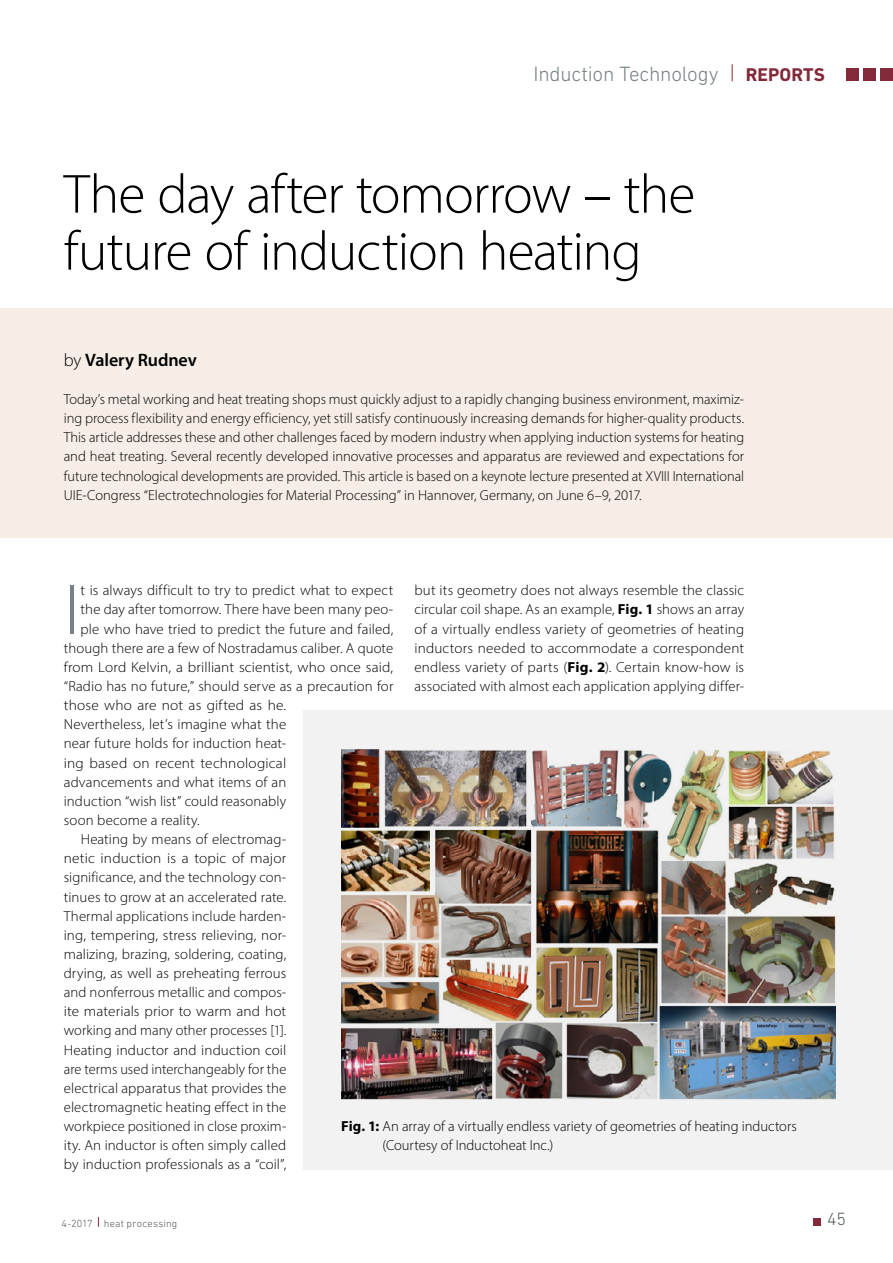
<style>
.page{position:relative;width:893px;height:1263px;background:#fff}
.page>*{position:absolute;margin:0;border:0;box-sizing:border-box;transform-origin:0 0}
.T_Fliesstext_Initial{font:300 71.4px "Myriad Pro";color:#778186}
.T_HL_Fachbericht{font:300 55.5px/57px "Myriad Pro";letter-spacing:-.02em;color:#000}
.t1{font:300 21px "DIN Next LT Pro";letter-spacing:-.01em;color:#778186}
.t2{font:700 18.75px "DIN Next LT Pro";letter-spacing:.005em;color:#822a3a}
.T_Autor_vor_Abstract{font:600 18px "Myriad Pro";letter-spacing:-.005em;color:#000}
.t3{font:300 18px "DIN Next LT Pro";color:#575e62}
.T_Fliesstext_Einzug{font:300 14.55px/19.2px "Myriad Pro";letter-spacing:.005em;color:#000;text-align:justify}
.T_Abstract{font:300 14.55px/19.2px "Myriad Pro";letter-spacing:-.005em;color:#000;text-align:justify}
.T_Fliesstext_Initial-2{font:300 14.55px "Myriad Pro";letter-spacing:.01em;color:#000}
.T_Fliesstext_Initial-3{font:300 14.55px "Myriad Pro";letter-spacing:.01em;color:#000;scale:1.05 1}
.T_Bildunterschrift{font:300 14.55px/19.2px "Myriad Pro";color:#000}
.t4{font:300 10.5px "DIN Next LT Pro";letter-spacing:.02em;color:#575e62}
.s1{font-weight:300}
.s2{font-weight:700}
</style>
<div class="page">
<div style="left:846px;top:68px;width:13px;height:13px;background:#822a3a"></div>
<div style="left:863px;top:68px;width:13px;height:13px;background:#822a3a"></div>
<div style="left:880px;top:68px;width:13px;height:13px;background:#822a3a"></div>
<div style="left:814px;top:1218px;width:7px;height:7px;background:#822a3a"></div>
<svg style="left:732px;top:64px;width:1px;height:17px"></svg>
<div style="left:0;top:308px;width:893px;height:230px;background:#f5ede6"></div>
<div style="left:303px;top:710px;width:590px;height:459px;background:#f2f2f2"></div>
<img style="left:341px;top:749px;width:495px;height:351px">
<h3 class="t1" style="left:534px;top:61px;width:186px">Induction Technology</h3>
<p class="t2" style="left:746px;top:63px;width:81px">REPORTS</p>
<p class="T_HL_Fachbericht" style="left:64px;top:165px;width:633px">The day after tomorrow – the future of induction heating</p>
<p class="T_Autor_vor_Abstract" style="left:64px;top:348px;width:135px"><span class="s1">by</span> Valery Rudnev</p>
<p class="T_Abstract" style="left:64px;top:389px;width:682px">Today’s metal working and heat treating shops must quickly adjust to a rapidly changing business environment, maximiz&shy;ing process flexibility and energy efficiency, yet still satisfy continuously increasing demands for higher-quality products.<br>This article addresses these and other challenges faced by modern industry when applying induction systems for heating and heat treating. Several recently developed innovative processes and apparatus are reviewed and expectations for future technological developments are provided. This article is based on a keynote lecture presented at XVIII International UIE-Congress “Electrotechnologies for Material Processing” in Hannover, Germany, on June 6–9, 2017.</p>
<p class="T_Fliesstext_Initial" style="left:65px;top:567px;width:16px">I</p>
<p class="T_Fliesstext_Initial-2" style="left:81px;top:582px;width:314px">t is always difficult to try to predict what to expect</p>
<p class="T_Fliesstext_Einzug" style="left:415px;top:581px;width:331px">but its geometry does not always resemble the classic circular coil shape. As an example, <span class="s2">Fig. 1</span> shows an array of a virtually endless variety of geometries of heating inductors needed to accommodate a correspondent endless variety of parts (<span class="s2">Fig. 2</span>). Certain know-how is associated with almost each application applying differ-</p>
<p class="T_Fliesstext_Initial-2" style="left:81px;top:601px;width:314px">the day after tomorrow. There have been many peo-</p>
<p class="T_Fliesstext_Initial-2" style="left:81px;top:620px;width:314px">ple who have tried to predict the future and failed,</p>
<p class="T_Fliesstext_Initial-2" style="left:64px;top:639px;width:331px">though there are a few of Nostradamus caliber. A quote</p>
<p class="T_Fliesstext_Initial-3" style="left:64px;top:658px;width:315px">from Lord Kelvin, a brilliant scientist, who once said,</p>
<p class="T_Fliesstext_Initial-2" style="left:64px;top:677px;width:331px">“Radio has no future,” should serve as a precaution for</p>
<p class="T_Fliesstext_Initial-3" style="left:64px;top:696px;width:213px">those who are not as gifted as he.</p>
<p class="T_Fliesstext_Initial-2" style="left:64px;top:716px;width:224px">Nevertheless, let’s imagine what the</p>
<p class="T_Fliesstext_Initial-2" style="left:64px;top:735px;width:224px">near future holds for induction heat-</p>
<p class="T_Fliesstext_Initial-3" style="left:64px;top:754px;width:213px">ing based on recent technological</p>
<p class="T_Fliesstext_Initial-2" style="left:64px;top:773px;width:224px">advancements and what items of an</p>
<p class="T_Fliesstext_Initial-2" style="left:64px;top:792px;width:224px">induction “wish list” could reasonably</p>
<p class="T_Fliesstext_Initial-2" style="left:64px;top:811px;width:138px">soon become a reality.</p>
<p class="T_Fliesstext_Einzug" style="left:64px;top:829px;width:224px;text-indent:17px">Heating by means of electromag&shy;netic induction is a topic of major significance, and the technology con&shy;tinues to grow at an accelerated rate.<br>Thermal applications include harden&shy;ing, tempering, stress relieving, nor&shy;malizing, brazing, soldering, coating, drying, as well as preheating ferrous and nonferrous metallic and compos&shy;ite materials prior to warm and hot working and many other processes [1].<br>Heating inductor and induction coil are terms used interchangeably for the electrical apparatus that provides the electromagnetic heating effect in the workpiece positioned in close proxim&shy;ity. An inductor is often simply called by induction professionals as a “coil”,</p>
<p class="T_Bildunterschrift" style="left:383px;top:1116px;width:416px;text-indent:-41px"><span class="s2">Fig. 1:</span> An array of a virtually endless variety of geometries of heating inductors (Courtesy of Inductoheat Inc.)</p>
<p class="t4" style="left:62px;top:1217px;width:117px">4-2017 heat processing</p>
<p class="t3" style="left:827px;top:1209px;width:21px">45</p>
</div>
